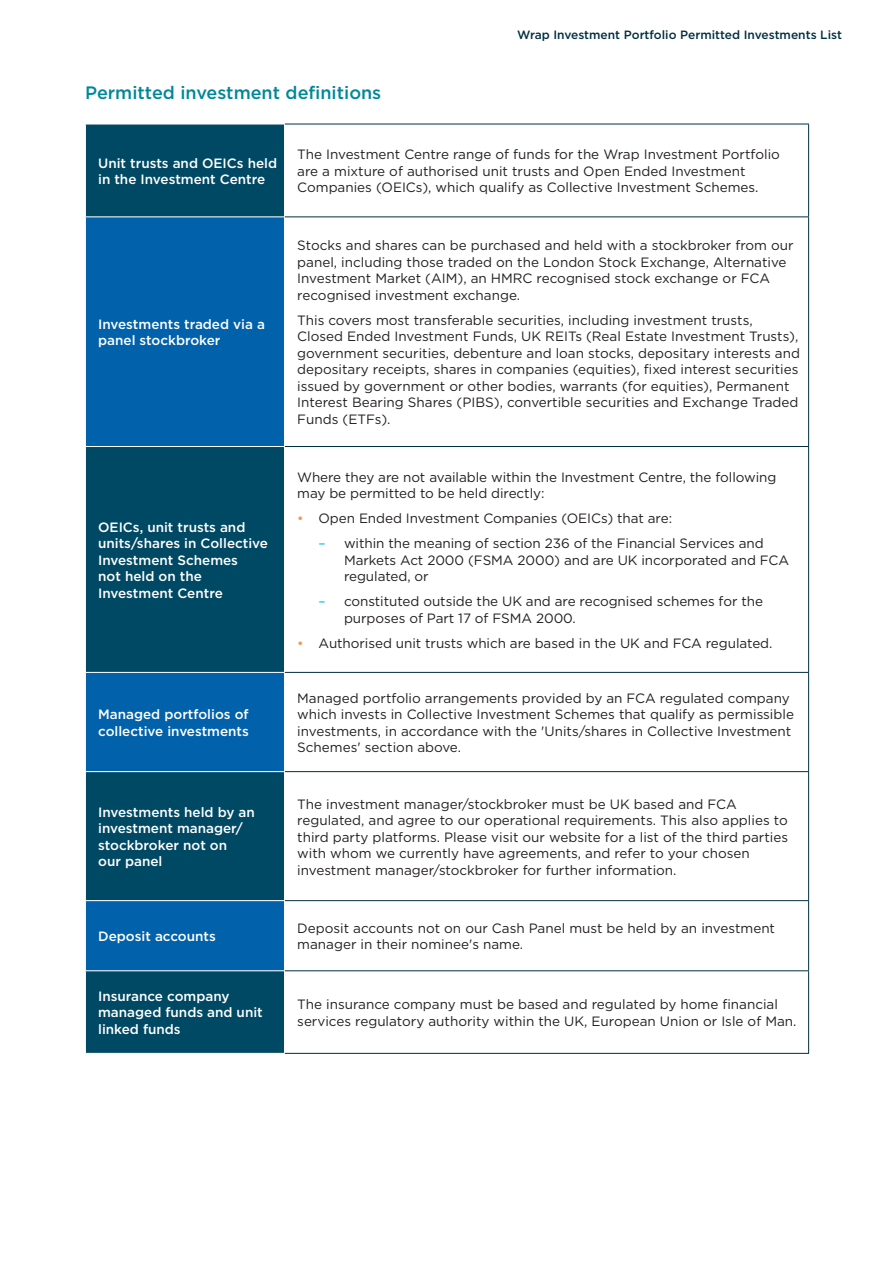
<style>
.page{position:relative;width:893px;height:1263px;background:#fff}
.page>*{position:absolute;margin:0;border:0;box-sizing:border-box;transform-origin:0 0}
.t1{font:500 18px "Gotham";color:#089}
.t2{font:13.5px/16.5px "Gotham";color:#231f20}
.t3{font:500 13.5px/16.5px "Gotham";color:#fff}
.t4{font:500 12px "Gotham";color:#002f40}
.s1{color:#f79447}
.s2{color:#00b2ec}
</style>
<div class="page">
<div style="left:86px;top:125px;width:198px;height:928px;background:#004964"></div>
<svg style="left:86px;top:217px;width:198px;height:753px;background:#005589"></svg>
<hr style="left:85px;top:216px;width:200px;height:1px;background:#fff">
<hr style="left:85px;top:446px;width:200px;height:1px;background:#fff">
<hr style="left:85px;top:672px;width:200px;height:1px;background:#fff">
<hr style="left:85px;top:771px;width:200px;height:1px;background:#fff">
<hr style="left:85px;top:900px;width:200px;height:1px;background:#fff">
<hr style="left:85px;top:970px;width:200px;height:1px;background:#fff">
<hr style="left:285px;top:124px;width:524px;height:1px;background:#002f40">
<hr style="left:808px;top:124px;width:1px;height:92px;background:#002f40">
<hr style="left:285px;top:216px;width:524px;height:1px;background:#002f40">
<hr style="left:808px;top:217px;width:1px;height:229px;background:#002f40">
<hr style="left:285px;top:446px;width:524px;height:1px;background:#002f40">
<hr style="left:808px;top:447px;width:1px;height:225px;background:#002f40">
<hr style="left:285px;top:672px;width:524px;height:1px;background:#002f40">
<hr style="left:808px;top:673px;width:1px;height:98px;background:#002f40">
<hr style="left:285px;top:771px;width:524px;height:1px;background:#002f40">
<hr style="left:808px;top:772px;width:1px;height:128px;background:#002f40">
<hr style="left:285px;top:900px;width:524px;height:1px;background:#002f40">
<hr style="left:808px;top:901px;width:1px;height:69px;background:#002f40">
<hr style="left:285px;top:970px;width:524px;height:1px;background:#002f40">
<hr style="left:808px;top:971px;width:1px;height:82px;background:#002f40">
<hr style="left:285px;top:1053px;width:524px;height:1px;background:#002f40">
<h1 class="t1" style="left:85px;top:81px;width:298px">Permitted investment definitions</h1>
<p class="t4" style="left:517px;top:27px;width:326px">Wrap Investment Portfolio Permitted Investments List</p>
<p class="t3" style="left:98px;top:154px;width:180px">Unit trusts and OEICs held in the Investment Centre</p>
<p class="t2" style="left:297px;top:146px;width:484px">The Investment Centre range of funds for the Wrap Investment Portfolio are a mixture of authorised unit trusts and Open Ended Investment<br>Companies (OEICs), which qualify as Collective Investment Schemes.</p>
<p class="t3" style="left:98px;top:316px;width:168px">Investments traded via a panel stockbroker</p>
<p class="t3" style="left:98px;top:519px;width:171px">OEICs, unit trusts and units/shares in Collective<br>Investment Schemes<br>not held on the<br>Investment Centre</p>
<p class="t3" style="left:98px;top:706px;width:152px">Managed portfolios of collective investments</p>
<p class="t2" style="left:297px;top:237px;width:498px">Stocks and shares can be purchased and held with a stockbroker from our panel, including those traded on the London Stock Exchange, Alternative Investment Market (AIM), an HMRC recognised stock exchange or FCA recognised investment exchange.</p>
<p class="t2" style="left:297px;top:311px;width:504px">This covers most transferable securities, including investment trusts, Closed Ended Investment Funds, UK REITs (Real Estate Investment Trusts), government securities, debenture and loan stocks, depositary interests and depositary receipts, shares in companies (equities), fixed interest securities issued by government or other bodies, warrants (for equities), Permanent Interest Bearing Shares (PIBS), convertible securities and Exchange Traded Funds (ETFs).</p>
<p class="t2" style="left:297px;top:468px;width:481px">Where they are not available within the Investment Centre, the following may be permitted to be held directly:</p>
<p class="t2" style="left:297px;top:510px;width:376px"><span class="s1">•</span> Open Ended Investment Companies (OEICs) that are:</p>
<p class="t2" style="left:344px;top:535px;width:446px;text-indent:-26px"><span class="s2">–</span> within the meaning of section 236 of the Financial Services and<br>Markets Act 2000 (FSMA 2000) and are UK incorporated and FCA regulated, or</p>
<p class="t2" style="left:344px;top:593px;width:420px;text-indent:-26px"><span class="s2">–</span> constituted outside the UK and are recognised schemes for the purposes of Part 17 of FSMA 2000.</p>
<p class="t2" style="left:297px;top:634px;width:477px"><span class="s1">•</span> Authorised unit trusts which are based in the UK and FCA regulated.</p>
<p class="t2" style="left:297px;top:689px;width:498px">Managed portfolio arrangements provided by an FCA regulated company which invests in Collective Investment Schemes that qualify as permissible investments, in accordance with the 'Units/shares in Collective Investment Schemes' section above.</p>
<p class="t3" style="left:98px;top:803px;width:158px">Investments held by an investment manager/ stockbroker not on<br>our panel</p>
<p class="t2" style="left:297px;top:795px;width:492px">The investment manager/stockbroker must be UK based and FCA regulated, and agree to our operational requirements. This also applies to third party platforms. Please visit our website for a list of the third parties with whom we currently have agreements, and refer to your chosen investment manager/stockbroker for further information.</p>
<p class="t3" style="left:98px;top:928px;width:119px">Deposit accounts</p>
<p class="t2" style="left:297px;top:919px;width:479px">Deposit accounts not on our Cash Panel must be held by an investment manager in their nominee's name.</p>
<p class="t3" style="left:98px;top:988px;width:166px">Insurance company managed funds and unit linked funds</p>
<p class="t2" style="left:297px;top:996px;width:501px">The insurance company must be based and regulated by home financial services regulatory authority within the UK, European Union or Isle of Man.</p>
</div>
